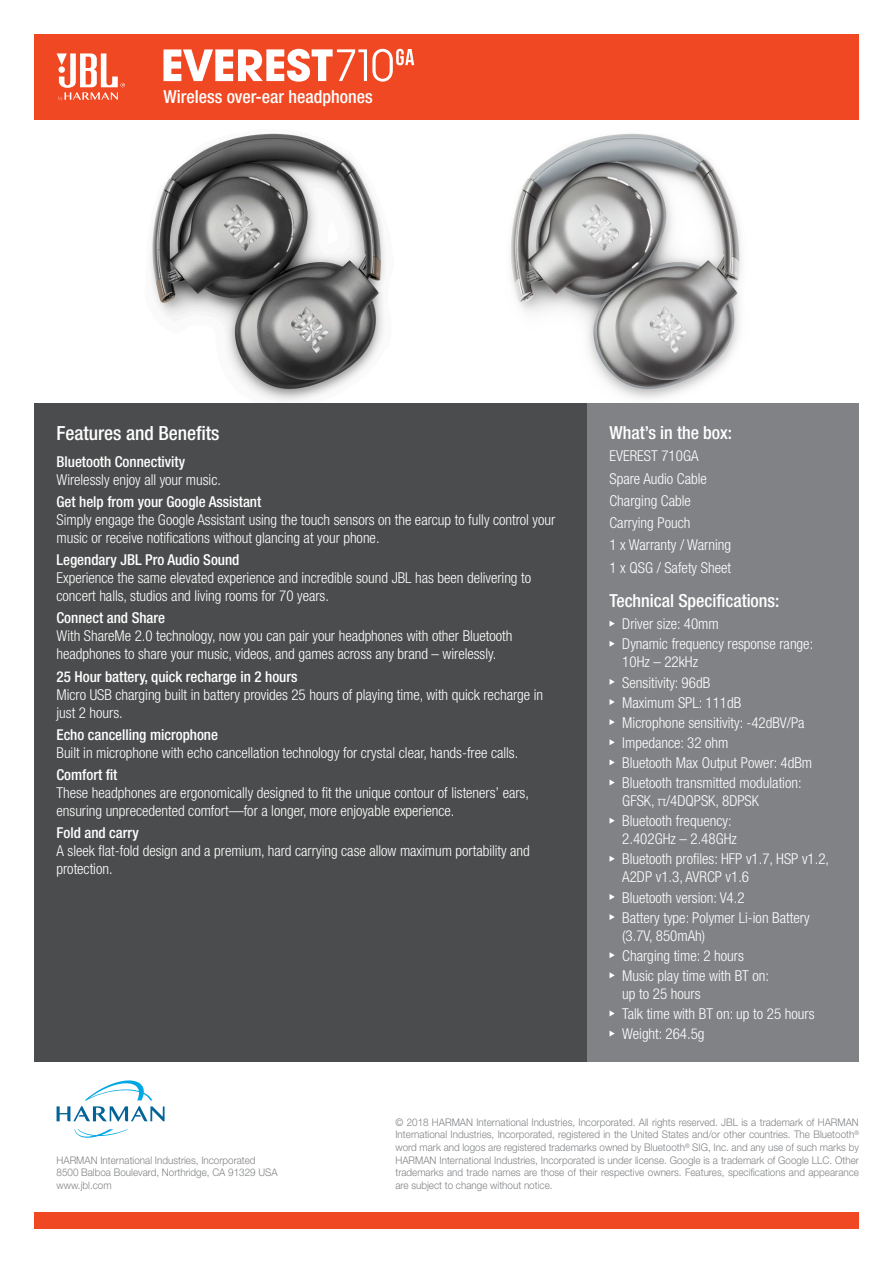
<style>
.page{position:relative;width:893px;height:1263px;background:#fff}
.page>*{position:absolute;margin:0;border:0;box-sizing:border-box;transform-origin:0 0}
.t1{font:500 condensed 19.5px "Helvetica Neue LT Pro";color:#fff}
.t2{font:500 condensed 18px "Helvetica Neue LT Pro";color:#fff}
.t3{font:300 condensed 15px/18px "Helvetica Neue LT Pro";color:#fff}
.t4{font:500 condensed 15px "Helvetica Neue LT Pro";color:#fff}
.t5{font:300 10.5px/12.6px "Helvetica Neue LT Std";color:#808285;text-align:justify;scale:.94 1}
.t6{font:300 10.5px "Helvetica Neue LT Pro";color:#808285;scale:.94 1}
</style>
<div class="page">
<img style="left:132px;top:119px;width:284px;height:285px">
<img style="left:484px;top:119px;width:297px;height:285px">
<div style="left:34px;top:34px;width:825px;height:85px;background:#f04822"></div>
<div style="left:34px;top:1213px;width:825px;height:16px;background:#f04822"></div>
<svg style="left:85px;top:1080px;width:67px;height:20px"></svg>
<svg style="left:74px;top:1129px;width:54px;height:9px"></svg>
<svg style="left:57px;top:1106px;width:108px;height:15px"></svg>
<svg style="left:57px;top:53px;width:68px;height:48px"></svg>
<div style="left:34px;top:404px;width:553px;height:658px;background:#4b4c4d"></div>
<div style="left:587px;top:404px;width:272px;height:658px;background:#808285"></div>
<svg style="left:609px;top:621px;width:6px;height:6px"></svg>
<svg style="left:609px;top:641px;width:6px;height:6px"></svg>
<svg style="left:609px;top:679px;width:6px;height:6px"></svg>
<svg style="left:609px;top:699px;width:6px;height:6px"></svg>
<svg style="left:609px;top:719px;width:6px;height:6px"></svg>
<svg style="left:609px;top:739px;width:6px;height:6px"></svg>
<svg style="left:609px;top:759px;width:6px;height:6px"></svg>
<svg style="left:609px;top:779px;width:6px;height:6px"></svg>
<svg style="left:609px;top:818px;width:6px;height:6px"></svg>
<svg style="left:609px;top:856px;width:6px;height:6px"></svg>
<svg style="left:609px;top:894px;width:6px;height:6px"></svg>
<svg style="left:609px;top:914px;width:6px;height:6px"></svg>
<svg style="left:609px;top:952px;width:6px;height:6px"></svg>
<svg style="left:609px;top:972px;width:6px;height:6px"></svg>
<svg style="left:609px;top:1010px;width:6px;height:6px"></svg>
<svg style="left:609px;top:1030px;width:6px;height:6px"></svg>
<svg style="left:163px;top:49px;width:251px;height:33px"></svg>
<p class="t2" style="left:163px;top:86px;width:211px">Wireless over-ear headphones</p>
<p class="t1" style="left:57px;top:422px;width:165px">Features and Benefits</p>
<p class="t4" style="left:57px;top:452px;width:130px">Bluetooth Connectivity</p>
<p class="t3" style="left:57px;top:470px;width:166px">Wirelessly enjoy all your music.</p>
<p class="t4" style="left:57px;top:493px;width:206px">Get help from your Google Assistant</p>
<p class="t3" style="left:57px;top:510px;width:500px">Simply engage the Google Assistant using the touch sensors on the earcup to fully control your music or receive notifications without glancing at your phone.</p>
<p class="t4" style="left:57px;top:551px;width:184px">Legendary JBL Pro Audio Sound</p>
<p class="t3" style="left:57px;top:569px;width:476px">Experience the same elevated experience and incredible sound JBL has been delivering to concert halls, studios and living rooms for 70 years.</p>
<p class="t4" style="left:57px;top:609px;width:110px">Connect and Share</p>
<p class="t3" style="left:57px;top:627px;width:457px">With ShareMe 2.0 technology, now you can pair your headphones with other Bluetooth headphones to share your music, videos, and games across any brand – wirelessly.</p>
<p class="t4" style="left:57px;top:667px;width:242px">25 Hour battery, quick recharge in 2 hours</p>
<p class="t3" style="left:57px;top:685px;width:488px">Micro USB charging built in battery provides 25 hours of playing time, with quick recharge in just 2 hours.</p>
<p class="t4" style="left:57px;top:726px;width:163px">Echo cancelling microphone</p>
<p class="t3" style="left:57px;top:743px;width:463px">Built in microphone with echo cancellation technology for crystal clear, hands-free calls.</p>
<p class="t4" style="left:57px;top:766px;width:62px">Comfort fit</p>
<p class="t3" style="left:57px;top:784px;width:474px">These headphones are ergonomically designed to fit the unique contour of listeners’ ears, ensuring unprecedented comfort—for a longer, more enjoyable experience.</p>
<p class="t4" style="left:57px;top:824px;width:84px">Fold and carry</p>
<p class="t3" style="left:57px;top:842px;width:475px">A sleek flat-fold design and a premium, hard carrying case allow maximum portability and protection.</p>
<p class="t2" style="left:609px;top:422px;width:124px">What’s in the box:</p>
<p class="t3" style="left:609px;top:447px;width:91px">EVEREST 710GA</p>
<p class="t3" style="left:609px;top:469px;width:99px">Spare Audio Cable</p>
<p class="t3" style="left:609px;top:491px;width:83px">Charging Cable</p>
<p class="t3" style="left:609px;top:514px;width:83px">Carrying Pouch</p>
<p class="t3" style="left:609px;top:536px;width:123px">1 x Warranty / Warning</p>
<p class="t3" style="left:609px;top:558px;width:123px">1 x QSG / Safety Sheet</p>
<p class="t2" style="left:609px;top:590px;width:171px">Technical Specifications:</p>
<p class="t3" style="left:622px;top:615px;width:98px">Driver size: 40mm</p>
<p class="t3" style="left:622px;top:635px;width:193px">Dynamic frequency response range:<br>10Hz – 22kHz</p>
<p class="t3" style="left:622px;top:673px;width:89px">Sensitivity: 96dB</p>
<p class="t3" style="left:622px;top:693px;width:121px">Maximum SPL: 111dB</p>
<p class="t3" style="left:622px;top:713px;width:184px">Microphone sensitivity: -42dBV/Pa</p>
<p class="t3" style="left:622px;top:733px;width:108px">Impedance: 32 ohm</p>
<p class="t3" style="left:622px;top:753px;width:191px">Bluetooth Max Output Power: 4dBm</p>
<p class="t3" style="left:622px;top:774px;width:181px">Bluetooth transmitted modulation:<br>GFSK, π/4DQPSK, 8DPSK</p>
<p class="t3" style="left:622px;top:812px;width:116px">Bluetooth frequency:<br>2.402GHz – 2.48GHz</p>
<p class="t3" style="left:622px;top:850px;width:208px">Bluetooth profiles: HFP v1.7, HSP v1.2,<br>A2DP v1.3, AVRCP v1.6</p>
<p class="t3" style="left:622px;top:888px;width:124px">Bluetooth version: V4.2</p>
<p class="t3" style="left:622px;top:908px;width:189px">Battery type: Polymer Li-ion Battery (3.7V, 850mAh)</p>
<p class="t3" style="left:622px;top:946px;width:123px">Charging time: 2 hours</p>
<p class="t3" style="left:622px;top:966px;width:148px">Music play time with BT on: up to 25 hours</p>
<p class="t3" style="left:622px;top:1005px;width:194px">Talk time with BT on: up to 25 hours</p>
<p class="t3" style="left:622px;top:1025px;width:84px">Weight: 264.5g</p>
<p class="t6" style="left:57px;top:1153px;width:213px">HARMAN International Industries, Incorporated</p>
<p class="t6" style="left:57px;top:1166px;width:237px">8500 Balboa Boulevard, Northridge, CA 91329 USA</p>
<p class="t6" style="left:57px;top:1179px;width:60px">www.jbl.com</p>
<p class="t5" style="left:395px;top:1115px;width:495px">© 2018 HARMAN International Industries, Incorporated. All rights reserved. JBL is a trademark of HARMAN International Industries, Incorporated, registered in the United States and/or other countries. The Bluetooth<sup>® </sup>word mark and logos are registered trademarks owned by Bluetooth<sup>®</sup> SIG, Inc. and any use of such marks by HARMAN International Industries, Incorporated is under license. Google is a trademark of Google LLC. Other trademarks and trade names are those of their respective owners. Features, specifications and appearance are subject to change without notice.</p>
</div>
